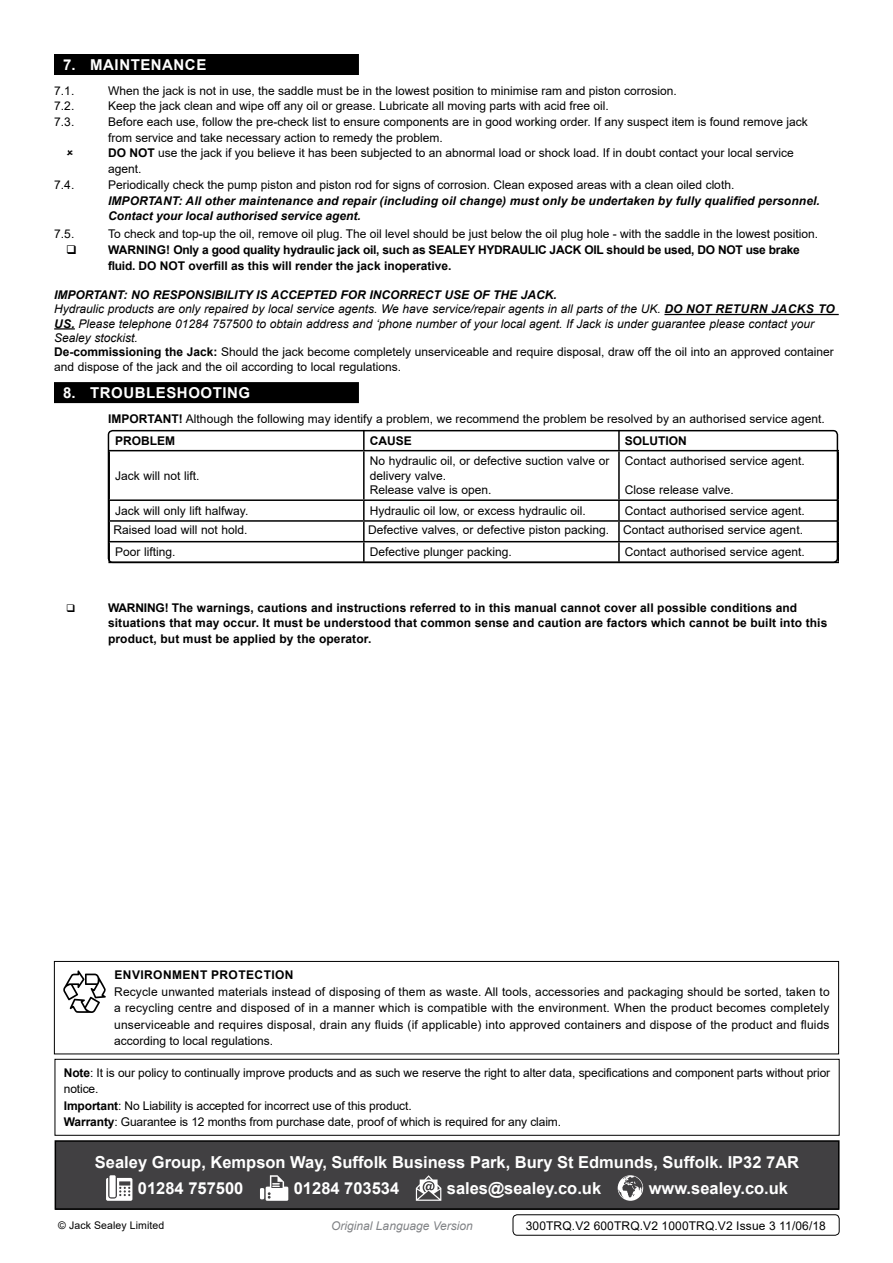
<style>
.page{position:relative;width:893px;height:1263px;background:#fff}
.page>*{position:absolute;margin:0;border:0;box-sizing:border-box;transform-origin:0 0}
.t1{font:700 16.5px/26.7px "Arial";color:#fff}
.t2{font:700 15px "Arial";letter-spacing:.035em;color:#fff}
.t3{font:12px/16.5px "Arial";color:#000}
.t4{font:700 12px/15.8px "Arial";letter-spacing:.01em;color:#000}
.t5{font:italic 12px/14.4px "Arial";color:#000}
.t6{font:italic 700 12px/15.8px "Arial";letter-spacing:.01em;color:#000}
.t7{font:700 12px/15.8px "Arial";letter-spacing:-.02em;color:#000}
.t8{font:italic 12px "Arial";color:#808285}
.t9{font:10.5px "Arial";letter-spacing:.01em;color:#000}
.s1{font-weight:700}
.s2{font-weight:700;font-style:italic}
.s3{font-style:italic}
</style>
<div class="page">
<div style="left:54px;top:54px;width:305px;height:21px;background:#000"></div>
<hr style="left:664px;top:314px;width:175px;height:1px;background:#000">
<hr style="left:54px;top:328px;width:21px;height:2px;background:#000">
<div style="left:54px;top:382px;width:305px;height:21px;background:#000"></div>
<div style="left:55px;top:1141px;width:784px;height:68px;background:#414042"></div>
<svg style="left:106px;top:1178px;width:26px;height:23px"></svg>
<div style="left:109px;top:1175px;width:7px;height:22px;background:#fff"></div>
<hr style="left:260px;top:1188px;width:4px;height:11px;background:#fff">
<svg style="left:266px;top:1175px;width:22px;height:26px"></svg>
<svg style="left:416px;top:1175px;width:25px;height:26px"></svg>
<svg style="left:618px;top:1175px;width:25px;height:26px"></svg>
<div style="left:55px;top:1140px;width:784px;height:70px;border:2px solid #000"></div>
<div style="left:54px;top:961px;width:785px;height:93px;border:1px solid #000"></div>
<svg style="left:63px;top:970px;width:43px;height:43px"></svg>
<div style="left:55px;top:1059px;width:784px;height:77px;border:1px solid #000"></div>
<hr style="left:363px;top:430px;width:2px;height:20px;background:#000">
<hr style="left:618px;top:430px;width:2px;height:20px;background:#000">
<hr style="left:108px;top:450px;width:256px;height:1px;background:#000">
<hr style="left:364px;top:450px;width:255px;height:1px;background:#000">
<hr style="left:619px;top:450px;width:220px;height:1px;background:#000">
<hr style="left:363px;top:451px;width:2px;height:48px;background:#000">
<hr style="left:618px;top:451px;width:2px;height:48px;background:#000">
<hr style="left:837px;top:451px;width:2px;height:48px;background:#000">
<hr style="left:108px;top:499px;width:256px;height:2px;background:#000">
<hr style="left:364px;top:499px;width:255px;height:2px;background:#000">
<hr style="left:619px;top:499px;width:220px;height:2px;background:#000">
<hr style="left:108px;top:520px;width:256px;height:2px;background:#000">
<hr style="left:364px;top:520px;width:255px;height:2px;background:#000">
<svg style="left:363px;top:501px;width:2px;height:40px"></svg>
<hr style="left:619px;top:520px;width:220px;height:2px;background:#000">
<svg style="left:618px;top:501px;width:2px;height:40px"></svg>
<svg style="left:838px;top:501px;width:1px;height:40px"></svg>
<hr style="left:108px;top:541px;width:256px;height:1px;background:#000">
<hr style="left:108px;top:542px;width:2px;height:20px;background:#000">
<hr style="left:364px;top:541px;width:255px;height:1px;background:#000">
<hr style="left:363px;top:542px;width:2px;height:20px;background:#000">
<hr style="left:619px;top:541px;width:220px;height:1px;background:#000">
<hr style="left:837px;top:542px;width:2px;height:20px;background:#000">
<hr style="left:108px;top:562px;width:256px;height:1px;background:#000">
<hr style="left:619px;top:562px;width:220px;height:1px;background:#000">
<hr style="left:618px;top:542px;width:2px;height:20px;background:#000">
<div style="left:108px;top:430px;width:730px;height:133px;border:2px solid #000;border-radius:4px"></div>
<div style="left:513px;top:1214px;width:326px;height:21px;border:1px solid #000;border-radius:4px"></div>
<p class="t2" style="left:63px;top:54px;width:51px">7. Maint</p>
<p class="t2" style="left:140px;top:54px;width:23px">enanc</p>
<p class="t2" style="left:196px;top:54px;width:12px">e</p>
<p class="t3" style="left:54px;top:82px;width:22px">7.1.</p>
<p class="t3" style="left:108px;top:82px;width:570px">When the jack is not in use, the saddle must be in the lowest position to minimise ram and piston corrosion.</p>
<p class="t3" style="left:54px;top:98px;width:22px">7.2.</p>
<p class="t3" style="left:108px;top:98px;width:502px">Keep the jack clean and wipe off any oil or grease. Lubricate all moving parts with acid free oil.</p>
<p class="t3" style="left:54px;top:113px;width:22px">7.3.</p>
<p class="t3" style="left:108px;top:114px;width:701px;line-height:15.8px">Before each use, follow the pre-check list to ensure components are in good working order. If any suspect item is found remove jack from service and take necessary action to remedy the problem.<br><span class="s1">DO NOT</span> use the jack if you believe it has been subjected to an abnormal load or shock load. If in doubt contact your local service agent.</p>
<p class="t3" style="left:54px;top:176px;width:22px">7.4.</p>
<p class="t3" style="left:108px;top:176px;width:628px">Periodically check the pump piston and piston rod for signs of corrosion. Clean exposed areas with a clean oiled cloth.</p>
<p class="t6" style="left:108px;top:193px;width:713px">IMPORTANT: All other maintenance and repair (including oil change) must only be undertaken by fully qualified personnel.<br>Contact your local authorised service agent.</p>
<p class="t3" style="left:54px;top:226px;width:22px">7.5.</p>
<p class="t3" style="left:108px;top:226px;width:712px">To check and top-up the oil, remove oil plug. The oil level should be just below the oil plug hole - with the saddle in the lowest position.</p>
<p class="t7" style="left:108px;top:242px;width:693px">WARNING! Only a good quality hydraulic jack oil, such as SEALEY HYDRAULIC JACK OIL should be used, DO NOT use brake fluid. DO NOT overfill as this will render the jack inoperative.</p>
<p class="t5" style="left:54px;top:288px;width:671px"><span class="s1">IMPORTANT: NO RESPONSIBILITY IS ACCEPTED FOR INCORRECT USE OF THE JACK.<br></span>Hydraulic products are only repaired by local service agents. We have service/repair agents in all parts of the UK. <span class="s1">DO NOT ret</span></p>
<p class="t6" style="left:741px;top:301px;width:41px">urn jacks</p>
<p class="t6" style="left:818px;top:301px;width:9px">to</p>
<p class="t3" style="left:54px;top:316px;width:781px;line-height:14.4px"><span class="s2">us.</span> <span class="s3">Please telephone 01284 757500 to obtain address and ‘phone number of your local agent. If Jack is under guarantee please contact your Sealey stockist.<br></span><span class="s1">De-commissioning the Jack:</span> Should the jack become completely unserviceable and require disposal, draw off the oil into an approved container and dispose of the jack and the oil according to local regulations.</p>
<p class="t2" style="left:63px;top:382px;width:137px">8. Troubleshooting</p>
<p class="t3" style="left:108px;top:410px;width:718px"><span class="s1">IMPORTANT!</span> Although the following may identify a problem, we recommend the problem be resolved by an authorised service agent.</p>
<p class="t4" style="left:115px;top:433px;width:61px">PROBLEM</p>
<p class="t4" style="left:370px;top:433px;width:39px">CAUSE</p>
<p class="t4" style="left:625px;top:433px;width:64px">SOLUTION</p>
<p class="t3" style="left:115px;top:467px;width:86px">Jack will not lift.</p>
<p class="t3" style="left:370px;top:454px;width:241px;line-height:14.4px">No hydraulic oil, or defective suction valve or delivery valve.<br>Release valve is open.</p>
<p class="t3" style="left:625px;top:453px;width:181px">Contact authorised service agent.</p>
<p class="t3" style="left:625px;top:482px;width:110px">Close release valve.</p>
<p class="t3" style="left:115px;top:502px;width:135px">Jack will only lift halfway.</p>
<p class="t3" style="left:370px;top:502px;width:218px">Hydraulic oil low, or excess hydraulic oil.</p>
<p class="t3" style="left:625px;top:502px;width:181px">Contact authorised service agent.</p>
<p class="t3" style="left:113px;top:521px;width:136px">Raised load will not hold.</p>
<p class="t3" style="left:368px;top:521px;width:436px">Defective valves, or defective piston packing. Contact authorised service agent.</p>
<p class="t3" style="left:115px;top:544px;width:62px">Poor lifting.</p>
<p class="t3" style="left:370px;top:544px;width:144px">Defective plunger packing.</p>
<p class="t3" style="left:625px;top:544px;width:181px">Contact authorised service agent.</p>
<p class="t4" style="left:108px;top:600px;width:721px">WARNING! The warnings, cautions and instructions referred to in this manual cannot cover all possible conditions and situations that may occur. It must be understood that common sense and caution are factors which cannot be built into this product, but must be applied by the operator.</p>
<p class="t4" style="left:114px;top:967px;width:10px">Environm</p>
<p class="t4" style="left:183px;top:967px;width:38px">ent Prot</p>
<p class="t4" style="left:246px;top:967px;width:17px">ection</p>
<p class="t3" style="left:114px;top:983px;width:717px;text-align:justify">Recycle unwanted materials instead of disposing of them as waste. All tools, accessories and packaging should be sorted, taken to a recycling centre and disposed of in a manner which is compatible with the environment. When the product becomes completely unserviceable and requires disposal, drain any fluids (if applicable) into approved containers and dispose of the product and fluids according to local regulations.</p>
<p class="t3" style="left:64px;top:1064px;width:768px"><span class="s1">Note</span>: It is our policy to continually improve products and as such we reserve the right to alter data, specifications and component parts without prior notice.<br><span class="s1">Important</span>: No Liability is accepted for incorrect use of this product.<br><span class="s1">Warranty</span>: Guarantee is 12 months from purchase date, proof of which is required for any claim.</p>
<h1 class="t1" style="left:138px;top:1149px;width:663px;text-indent:-43px">Sealey Group, Kempson Way, Suffolk Business Park, Bury St Edmunds, Suffolk. IP32 7AR<br>01284 757500</h1>
<h1 class="t1" style="left:294px;top:1175px;width:107px">01284 703534</h1>
<h1 class="t1" style="left:447px;top:1175px;width:156px">sales@sealey.co.uk</h1>
<h1 class="t1" style="left:649px;top:1175px;width:141px">www.sealey.co.uk</h1>
<p class="t9" style="left:58px;top:1218px;width:108px">© Jack Sealey Limited</p>
<p class="t8" style="left:331px;top:1217px;width:143px">Original Language Version</p>
<p class="t3" style="left:526px;top:1217px;width:302px">300TRQ.V2 600TRQ.V2 1000TRQ.V2 Issue 3 11/06/18</p>
</div>
